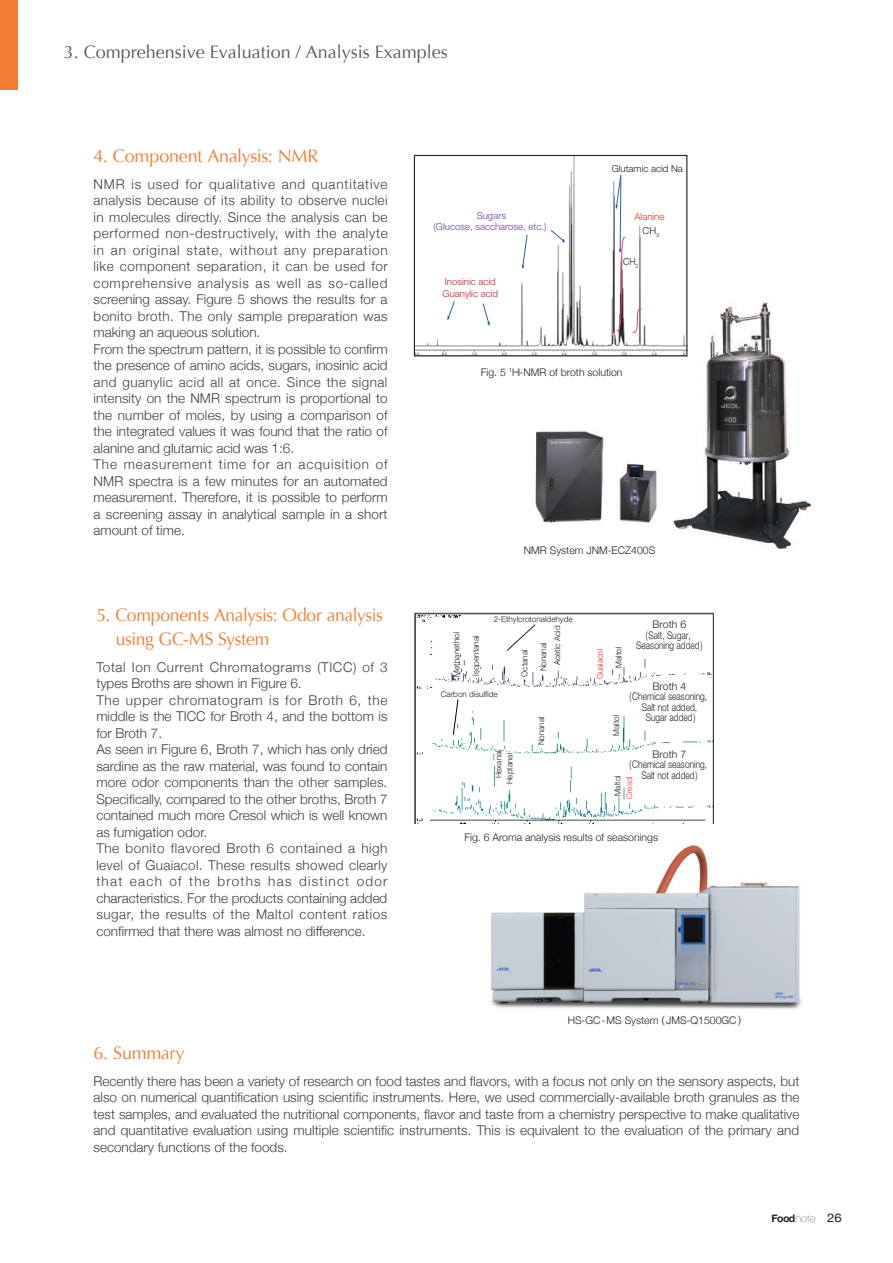
<style>
.page{position:relative;width:893px;height:1263px;background:#fff}
.page>*{position:absolute;margin:0;border:0;box-sizing:border-box;transform-origin:0 0}
.t1{font:18px/24px "Optima";letter-spacing:-.02em;color:#f47b32}
.t2{font:18px "Optima";color:#57585a}
.t3{font:300 13.5px/16.5px "Helvetica Neue";letter-spacing:.01em;color:#3e3e3f}
.t4{font:300 10.5px/10.5px "Helvetica Neue";color:#231f20;text-align:center}
.t5{font:700 10.5px "Helvetica Neue";color:#231f20}
.t6{font:300 9.6px/11.6px "Helvetica Neue";color:#6b4099;text-align:center}
.t7{font:300 9.6px/11.6px "Helvetica Neue";color:#b3282e}
.t8{font:300 9.6px "Helvetica Neue";color:#231f20}
.t9{font:300 9.6px "Helvetica Neue";color:#ee2a29}
.t10{font:300 9.6px "Helvetica Neue";color:#231f20;scale:.9 1}
.t11{font:300 8.1px/11.2px "Helvetica Neue";color:#231f20}
.t12{font:300 8.1px "Helvetica Neue";color:#ee2a29}
.s1{font-family:"Shin Go Pro"}
.s2{font-weight:200}
.s3{font-weight:400;font-size:12px}
</style>
<div class="page">
<div style="left:0;top:0;width:17px;height:89px;background:#f47b32"></div>
<img style="left:416px;top:157px;width:225px;height:197px">
<svg style="left:550px;top:229px;width:15px;height:13px"></svg>
<svg style="left:522px;top:234px;width:6px;height:35px"></svg>
<svg style="left:447px;top:301px;width:8px;height:19px"></svg>
<svg style="left:482px;top:303px;width:8px;height:23px"></svg>
<svg style="left:615px;top:174px;width:11px;height:117px"></svg>
<div style="left:414px;top:155px;width:273px;height:201px;border:1px solid #231f20"></div>
<img style="left:490px;top:845px;width:311px;height:164px">
<img style="left:519px;top:291px;width:293px;height:259px">
<svg style="left:415px;top:613px;width:299px;height:211px"></svg>
<h1 class="t2" style="left:64px;top:41px;width:386px">3. Comprehensive Evaluation / Analysis Examples</h1>
<h1 class="t1" style="left:94px;top:144px;width:226px">4. Component Analysis: NMR</h1>
<p class="t3" style="left:94px;top:175px;width:296px">NMR is used for qualitative and quantitative analysis because of its ability to observe nuclei in molecules directly. Since the analysis can be performed non-destructively, with the analyte in an original state, without any preparation like component separation, it can be used for comprehensive analysis as well as so-called screening assay. Figure 5 shows the results for a bonito broth. The only sample preparation was making an aqueous solution.<br>From the spectrum pattern, it is possible to confirm the presence of amino acids, sugars, inosinic acid and guanylic acid all at once. Since the signal intensity on the NMR spectrum is proportional to the number of moles, by using a comparison of the integrated values it was found that the ratio of alanine and glutamic acid was 1:6.<br>The measurement time for an acquisition of NMR spectra is a few minutes for an automated measurement. Therefore, it is possible to perform a screening assay in analytical sample in a short amount of time.</p>
<h1 class="t1" style="left:116px;top:603px;width:269px;text-indent:-19px">5. Components Analysis: Odor analysis using GC-MS System</h1>
<p class="t3" style="left:96px;top:658px;width:293px">Total Ion Current Chromatograms (TICC) of 3 types Broths are shown in Figure 6.<br>The upper chromatogram is for Broth 6, the middle is the TICC for Broth 4, and the bottom is for Broth 7.<br>As seen in Figure 6, Broth 7, which has only dried sardine as the raw material, was found to contain more odor components than the other samples.<br>Specifically, compared to the other broths, Broth 7 contained much more Cresol which is well known as fumigation odor.<br>The bonito flavored Broth 6 contained a high level of Guaiacol. These results showed clearly that each of the broths has distinct odor characteristics. For the products containing added sugar, the results of the Maltol content ratios confirmed that there was almost no difference.</p>
<p class="t6" style="left:434px;top:209px;width:114px">Sugars<br>(Glucose, saccharose, etc.)</p>
<p class="t7" style="left:442px;top:276px;width:57px">Inosinic acid<br>Guanylic acid</p>
<p class="t8" style="left:612px;top:163px;width:73px">Glutamic acid Na</p>
<p class="t9" style="left:634px;top:211px;width:32px">Alanine</p>
<p class="t8" style="left:643px;top:225px;width:18px">CH<sub>3</sub></p>
<p class="t10" style="left:623px;top:256px;width:18px">CH<sub>2</sub></p>
<p class="t4" style="left:481px;top:366px;width:143px">Fig. 5 <sup>1</sup>H-NMR of broth solution</p>
<p class="t4" style="left:524px;top:545px;width:133px">NMR System JNM-ECZ400S</p>
<p class="t11" style="left:451px;top:676px;width:47px;rotate:-90deg">Methanethiol</p>
<p class="t11" style="left:470px;top:676px;width:42px;rotate:-90deg">Isopentanal</p>
<p class="t11" style="left:494px;top:613px;width:80px">2-Ethylcrotonaldehyde</p>
<p class="t11" style="left:537px;top:671px;width:31px;rotate:-90deg">Nonanal</p>
<p class="t11" style="left:552px;top:665px;width:41px;rotate:-90deg">Acetic Acid</p>
<p class="t11" style="left:519px;top:676px;width:29px;rotate:-90deg">Octanal</p>
<p class="t11" style="left:441px;top:688px;width:59px">Carbon disulfide</p>
<p class="t11" style="left:493px;top:784px;width:36px;text-indent:6px;rotate:-90deg">Hexanal<br>Heptanal</p>
<p class="t11" style="left:535px;top:745px;width:31px;rotate:-90deg">Nonanal</p>
<p class="t12" style="left:595px;top:679px;width:32px;rotate:-90deg">Guaiacol</p>
<p class="t4" style="left:636px;top:619px;width:68px">Broth 6<br>(Salt, Sugar,<br>Seasoning added)</p>
<p class="t4" style="left:629px;top:680px;width:79px">Broth 4<br>(Chemical seasoning,<br>Salt not added,<br>Sugar added)</p>
<p class="t4" style="left:629px;top:748px;width:79px">Broth 7<br>(Chemical seasoning,<br>Salt not added)</p>
<p class="t11" style="left:613px;top:668px;width:23px;rotate:-90deg">Maltol</p>
<p class="t11" style="left:610px;top:736px;width:23px;rotate:-90deg">Maltol</p>
<p class="t11" style="left:612px;top:796px;width:23px;rotate:-90deg">Maltol</p>
<p class="t12" style="left:624px;top:799px;width:24px;rotate:-90deg">Cresol</p>
<p class="t4" style="left:464px;top:832px;width:195px">Fig. 6 Aroma analysis results of seasonings</p>
<p class="t4" style="left:568px;top:1014px;width:175px">HS-GC-MS System <span class="s1">(</span>JMS-Q1500GC<span class="s1">)</span></p>
<h1 class="t1" style="left:94px;top:1041px;width:93px">6. Summary</h1>
<p class="t3" style="left:94px;top:1072px;width:707px;text-align:justify">Recently there has been a variety of research on food tastes and flavors, with a focus not only on the sensory aspects, but also on numerical quantification using scientific instruments. Here, we used commercially-available broth granules as the test samples, and evaluated the nutritional components, flavor and taste from a chemistry perspective to make qualitative and quantitative evaluation using multiple scientific instruments. This is equivalent to the evaluation of the primary and secondary functions of the foods.</p>
<p class="t5" style="left:771px;top:1210px;width:72px">Food<span class="s2">note</span> <span class="s3">26</span></p>
</div>
